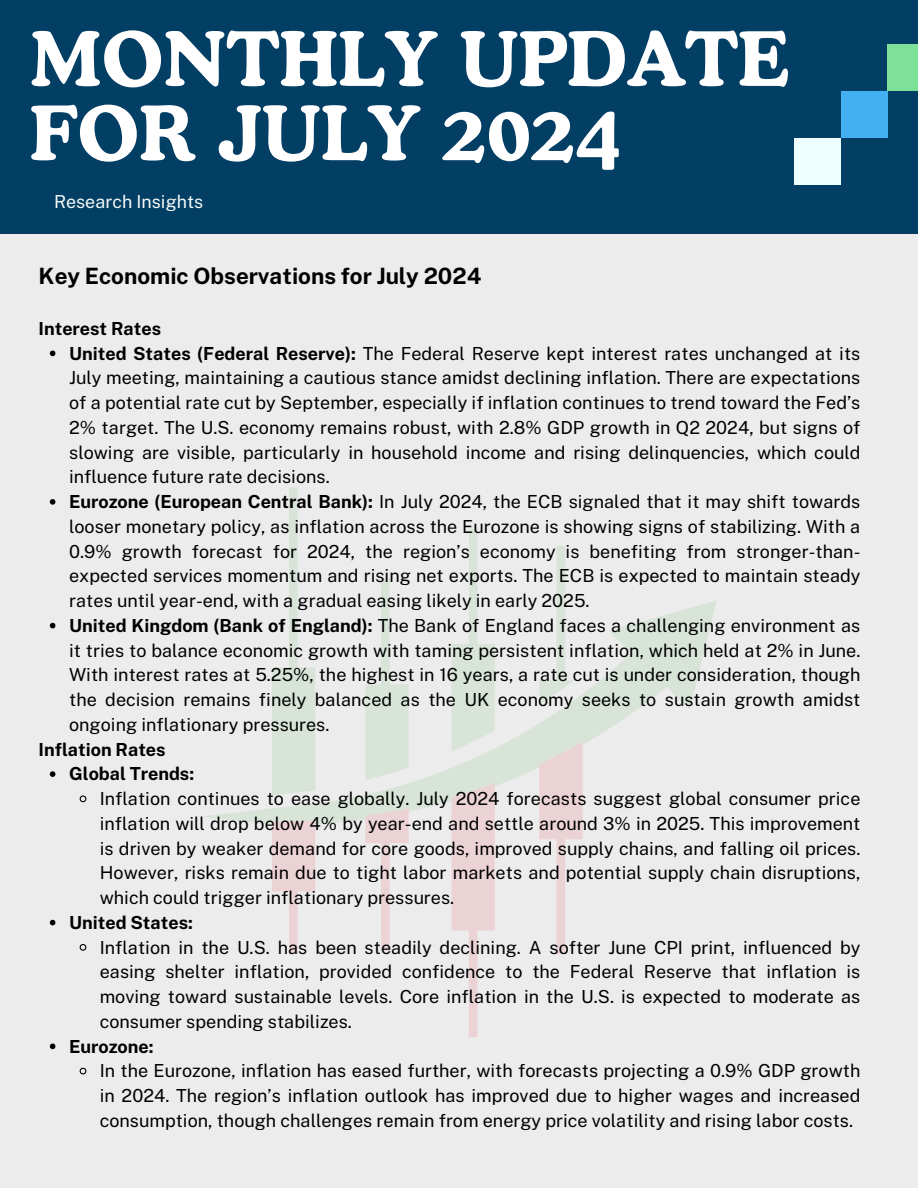
<style>
.page{position:relative;width:918px;height:1188px;background:#edeced}
.page>*{position:absolute;margin:0;border:0;box-sizing:border-box;transform-origin:0 0}
.t1{font:700 75px/74.2px "Cooper BT";color:#fff}
.t2{font:700 22.5px "Public Sans";color:#000001}
.t3{font:18px/24.8px "Public Sans";color:#000001;text-align:justify}
.t4{font:700 18px "Public Sans";color:#000001}
.t5{font:17.85px "Public Sans";color:#f5fbf9}
.s1{font-weight:700}
</style>
<div class="page">
<div style="left:0;top:0;width:918px;height:234px;background:#033e64"></div>
<div style="left:794px;top:138px;width:47px;height:47px;background:#eff"></div>
<div style="left:841px;top:91px;width:46px;height:47px;background:#43b0f1"></div>
<div style="left:887px;top:45px;width:31px;height:46px;background:#7de19a"></div>
<svg style="left:272px;top:487px;width:445px;height:257px"></svg>
<svg style="left:203px;top:742px;width:380px;height:295px"></svg>
<svg style="left:50px;top:351px;width:5px;height:5px"></svg>
<svg style="left:50px;top:499px;width:5px;height:6px"></svg>
<svg style="left:50px;top:623px;width:5px;height:5px"></svg>
<svg style="left:50px;top:771px;width:5px;height:6px"></svg>
<svg style="left:79px;top:795px;width:8px;height:8px"></svg>
<svg style="left:50px;top:920px;width:5px;height:5px"></svg>
<svg style="left:79px;top:944px;width:8px;height:7px"></svg>
<svg style="left:50px;top:1044px;width:5px;height:5px"></svg>
<svg style="left:79px;top:1067px;width:8px;height:8px"></svg>
<p class="t1" style="left:29px;top:21px;width:760px">MONTHLY UPDATE<br>FOR JULY 2024</p>
<h1 class="t5" style="left:54px;top:191px;width:151px">Research Insights</h1>
<p class="t2" style="left:39px;top:263px;width:444px">Key Economic Observations for July 2024</p>
<h2 class="t4" style="left:39px;top:318px;width:124px">Interest Rates</h2>
<h3 class="t3" style="left:69px;top:341px;width:793px"><span class="s1">United States (Federal Reserve):</span> The Federal Reserve kept interest rates unchanged at its July meeting, maintaining a cautious stance amidst declining inflation. There are expectations of a potential rate cut by September, especially if inflation continues to trend toward the Fed’s 2% target. The U.S. economy remains robust, with 2.8% GDP growth in Q2 2024, but signs of slowing are visible, particularly in household income and rising delinquencies, which could influence future rate decisions.</h3>
<p class="t3" style="left:69px;top:489px;width:793px"><span class="s1">Eurozone (European Central Bank):</span> In July 2024, the ECB signaled that it may shift towards looser monetary policy, as inflation across the Eurozone is showing signs of stabilizing. With a 0.9% growth forecast for 2024, the region’s economy is benefiting from stronger-than&shy;expected services momentum and rising net exports. The ECB is expected to maintain steady rates until year-end, with a gradual easing likely in early 2025.</p>
<p class="t3" style="left:69px;top:613px;width:793px"><span class="s1">United Kingdom (Bank of England):</span> The Bank of England faces a challenging environment as it tries to balance economic growth with taming persistent inflation, which held at 2% in June.<br>With interest rates at 5.25%, the highest in 16 years, a rate cut is under consideration, though the decision remains finely balanced as the UK economy seeks to sustain growth amidst ongoing inflationary pressures.</p>
<p class="t4" style="left:39px;top:738px;width:129px">Inflation Rates</p>
<h3 class="t4" style="left:69px;top:763px;width:127px">Global Trends:</h3>
<p class="t3" style="left:100px;top:786px;width:762px">Inflation continues to ease globally. July 2024 forecasts suggest global consumer price inflation will drop below 4% by year-end and settle around 3% in 2025. This improvement is driven by weaker demand for core goods, improved supply chains, and falling oil prices.<br>However, risks remain due to tight labor markets and potential supply chain disruptions, which could trigger inflationary pressures.</p>
<p class="t4" style="left:69px;top:912px;width:125px">United States:</p>
<p class="t3" style="left:100px;top:935px;width:762px">Inflation in the U.S. has been steadily declining. A softer June CPI print, influenced by easing shelter inflation, provided confidence to the Federal Reserve that inflation is moving toward sustainable levels. Core inflation in the U.S. is expected to moderate as consumer spending stabilizes.</p>
<p class="t4" style="left:69px;top:1035px;width:86px">Eurozone:</p>
<p class="t3" style="left:100px;top:1058px;width:762px">In the Eurozone, inflation has eased further, with forecasts projecting a 0.9% GDP growth in 2024. The region’s inflation outlook has improved due to higher wages and increased consumption, though challenges remain from energy price volatility and rising labor costs.</p>
</div>
